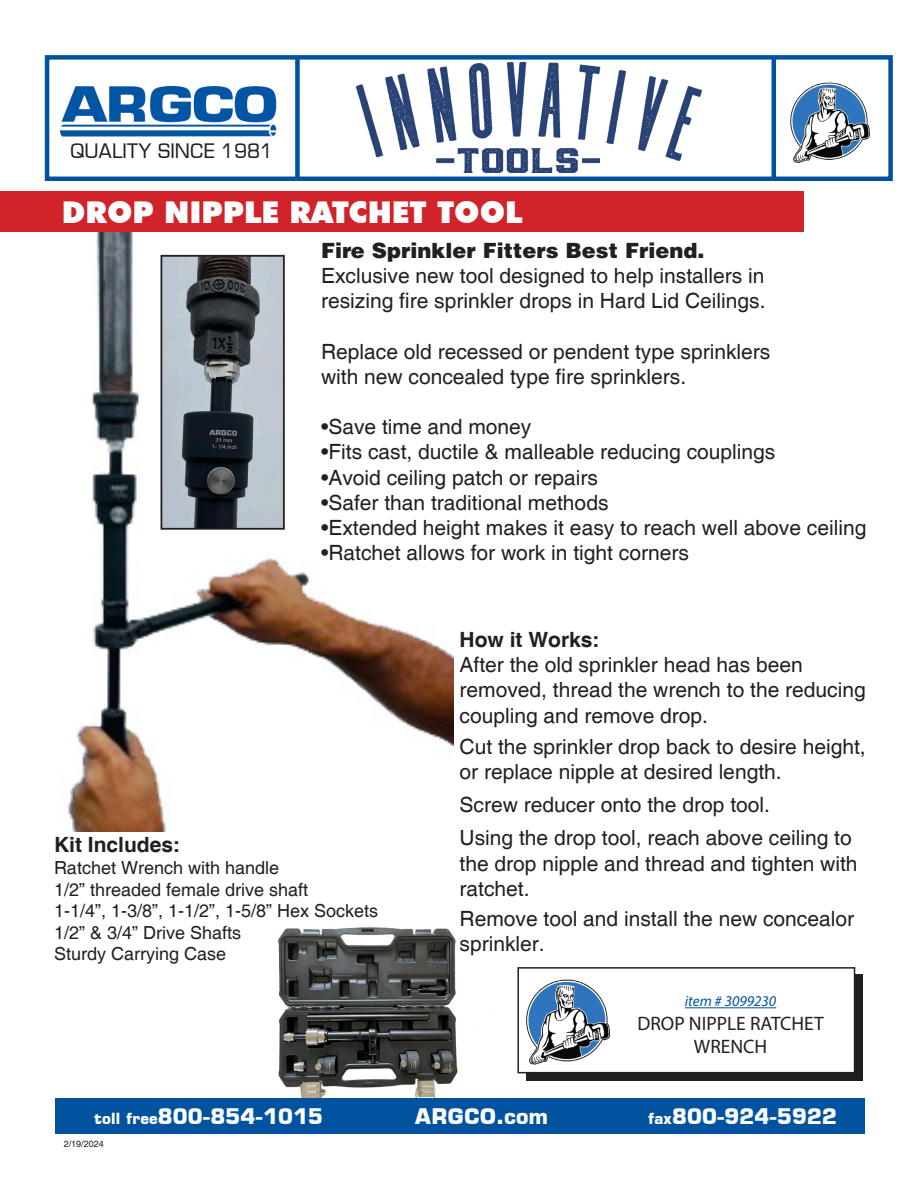
<style>
.page{position:relative;width:918px;height:1188px;background:#fff}
.page>*{position:absolute;margin:0;border:0;box-sizing:border-box;transform-origin:0 0}
.t1{font:900 30px "Futura BT";color:#fff}
.t2{font:21px/25.2px "Helvetica";color:#231f20}
.t3{font:700 21px "Metrostyle";letter-spacing:.01em;color:#fff}
.t4{font:900 21px "Helvetica";color:#231f20}
.t5{font:700 21px "Helvetica";color:#231f20}
.t6{font:19.5px/23.4px "Myriad Pro";color:#231f20;text-align:center}
.t7{font:19.5px "Metrostyle";color:#231f20}
.t8{font:18px "Helvetica";color:#231f20}
.t9{font:italic 15px "Myriad Pro";color:#0153a0}
.t10{font:9px "Helvetica";color:#231f20}
.s1{font-weight:700}
.s2{font-size:15px}
</style>
<div class="page">
<img style="left:249px;top:927px;width:250px;height:172px">
<div style="left:55px;top:1099px;width:809px;height:35px;background:#0153a0"></div>
<img style="left:61px;top:87px;width:215px;height:49px">
<img style="left:357px;top:63px;width:345px;height:97px">
<img style="left:436px;top:148px;width:163px;height:24px">
<img style="left:790px;top:82px;width:81px;height:81px">
<div style="left:45px;top:55px;width:848px;height:126px;border:4px solid #0153a0"></div>
<div style="left:295px;top:59px;width:5px;height:118px;background:#0153a0"></div>
<hr style="left:772px;top:59px;width:4px;height:118px;background:#0153a0">
<img style="left:68px;top:232px;width:386px;height:600px">
<div style="left:526px;top:974px;width:337px;height:107px;background:#231f20"></div>
<div style="left:518px;top:968px;width:337px;height:105px;background:#fff"></div>
<div style="left:517px;top:967px;width:338px;height:106px;border:2px solid #231f20"></div>
<hr style="left:685px;top:1007px;width:91px;height:1px;background:#0153a0">
<img style="left:526px;top:979px;width:85px;height:86px">
<img style="left:164px;top:258px;width:118px;height:269px">
<div style="left:161px;top:255px;width:124px;height:275px;border:2px solid #231f20"></div>
<div style="left:0;top:191px;width:803px;height:41px;background:#d1232a"></div>
<p class="t7" style="left:70px;top:139px;width:205px">QUALITY SINCE 1981</p>
<p class="t1" style="left:62px;top:194px;width:462px">DROP NIPPLE RATCHET TOOL</p>
<p class="t4" style="left:321px;top:237px;width:385px">Fire Sprinkler Fitters Best Friend.</p>
<p class="t2" style="left:321px;top:264px;width:445px">Exclusive new tool designed to help installers in</p>
<p class="t2" style="left:321px;top:289px;width:446px">resizing fire sprinkler drops in Hard Lid Ceilings.</p>
<p class="t2" style="left:321px;top:339px;width:451px">Replace old recessed or pendent type sprinklers</p>
<p class="t2" style="left:321px;top:365px;width:367px">with new concealed type fire sprinklers.</p>
<p class="t2" style="left:321px;top:415px;width:212px">•Save time and money</p>
<p class="t2" style="left:321px;top:440px;width:456px">•Fits cast, ductile &amp; malleable reducing couplings</p>
<p class="t2" style="left:321px;top:465px;width:278px">•Avoid ceiling patch or repairs</p>
<p class="t2" style="left:321px;top:491px;width:289px">•Safer than traditional methods</p>
<p class="t2" style="left:321px;top:516px;width:547px">•Extended height makes it easy to reach well above ceiling</p>
<p class="t2" style="left:321px;top:541px;width:369px">•Ratchet allows for work in tight corners</p>
<p class="t5" style="left:54px;top:832px;width:128px">Kit Includes:</p>
<p class="t8" style="left:54px;top:857px;width:227px">Ratchet Wrench with handle</p>
<p class="t8" style="left:54px;top:879px;width:256px">1/2” threaded female drive shaft</p>
<p class="t8" style="left:54px;top:901px;width:326px">1-1/4”, 1-3/8”, 1-1/2”, 1-5/8” Hex Sockets</p>
<p class="t8" style="left:54px;top:922px;width:189px">1/2” &amp; 3/4” Drive Shafts</p>
<p class="t8" style="left:54px;top:944px;width:174px">Sturdy Carrying Case</p>
<p class="t2" style="left:460px;top:628px;width:345px"><span class="s1">How it Works:<br></span>After the old sprinkler head has been</p>
<p class="t2" style="left:460px;top:678px;width:408px">removed, thread the wrench to the reducing coupling and remove drop.</p>
<p class="t2" style="left:460px;top:735px;width:408px">Cut the sprinkler drop back to desire height, or replace nipple at desired length.</p>
<p class="t2" style="left:460px;top:793px;width:312px">Screw reducer onto the drop tool.</p>
<p class="t2" style="left:460px;top:826px;width:400px">Using the drop tool, reach above ceiling to the drop nipple and thread and tighten with ratchet.</p>
<p class="t2" style="left:460px;top:907px;width:396px">Remove tool and install the new concealor sprinkler.</p>
<p class="t9" style="left:685px;top:992px;width:93px">item # 3099230</p>
<p class="t6" style="left:637px;top:1011px;width:188px">DROP NIPPLE RATCHET<br>WRENCH</p>
<p class="t3" style="left:94px;top:1103px;width:230px"><span class="s2">toll free</span>800-854-1015</p>
<p class="t3" style="left:415px;top:1103px;width:135px">ARGCO.com</p>
<p class="t3" style="left:648px;top:1103px;width:190px"><span class="s2">fax</span>800-924-5922</p>
<p class="t10" style="left:64px;top:1138px;width:42px">2/19/2024</p>
</div>
